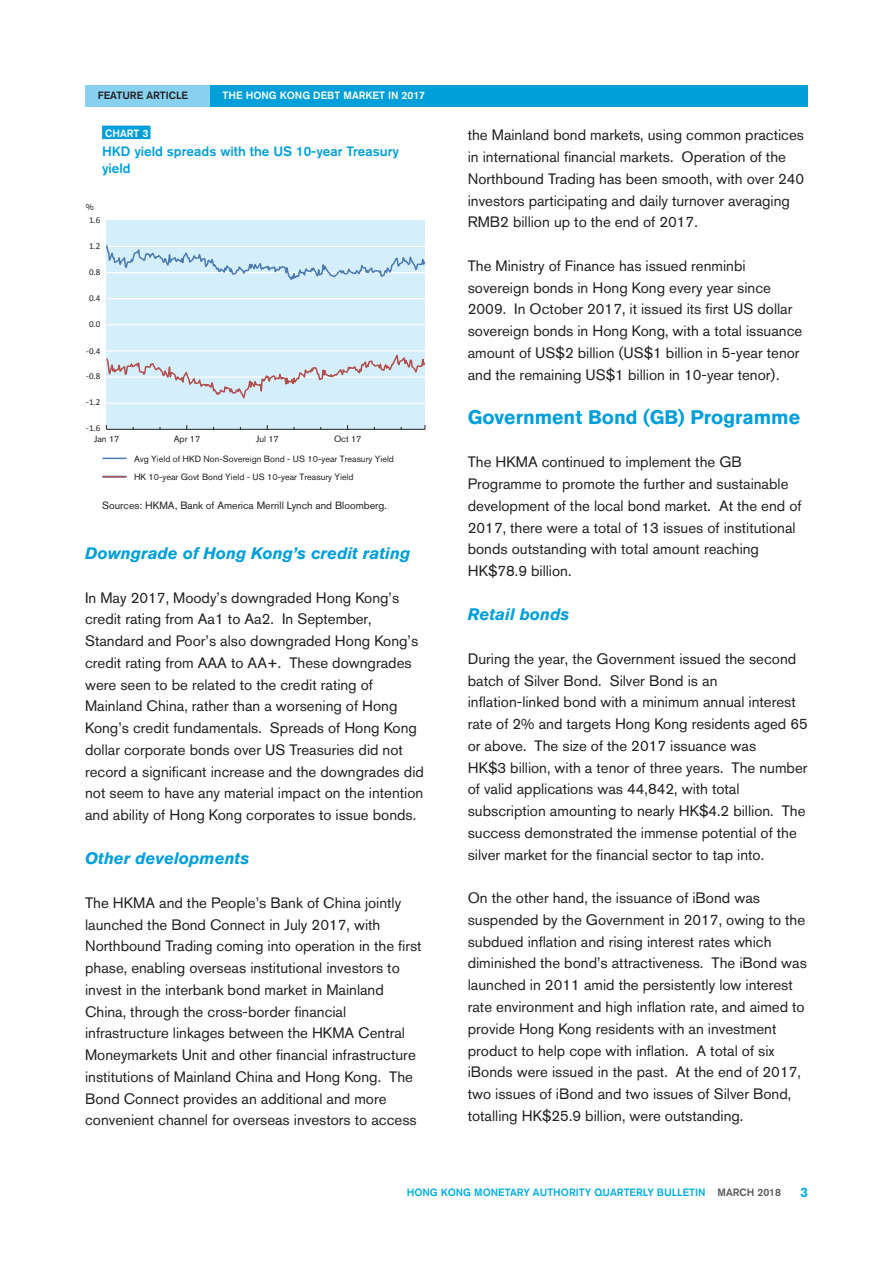
<style>
.page{position:relative;width:893px;height:1263px;background:#fff}
.page>*{position:absolute;margin:0;border:0;box-sizing:border-box;transform-origin:0 0}
.t1{font:700 19.5px "Akzidenz Grotesk BQ";color:#009fda}
.t2{font:italic 700 16.5px "Akzidenz Grotesk BQ";color:#009fda}
.t3{font:15px/21.8px "Akzidenz Grotesk BQ";color:#231f20}
.t4{font:500 13.5px/16.5px "Akzidenz Grotesk BQ";color:#009fda}
.t5{font:700 13.5px "Akzidenz Grotesk BQ";color:#00ade2}
.t6{font:10.5px "Akzidenz Grotesk BQ";color:#231f20}
.t7{font:500 10.5px "Akzidenz Grotesk BQ";color:#00ade2}
.t8{font:500 10.5px "Akzidenz Grotesk BQ";color:#fff}
.t9{font:500 10.5px "Akzidenz Grotesk BQ";color:#231f20}
.t10{font:500 10.5px "Akzidenz Grotesk BQ";color:#57585a}
.t11{font:9px/18.3px "Akzidenz Grotesk BQ";color:#231f20}
.t12{font:9px "Calibri";color:#231f20}
.s1{font-family:"Adobe Ming Std";font-weight:300}
.s2{color:#57585a}
</style>
<div class="page">
<div style="left:85px;top:85px;width:723px;height:21px;background:#009fda"></div>
<div style="left:85px;top:85px;width:125px;height:21px;background:#88d0ef"></div>
<div style="left:102px;top:126px;width:49px;height:13px;background:#009fda"></div>
<div style="left:106px;top:220px;width:319px;height:209px;background:#d4effb"></div>
<svg style="left:103px;top:458px;width:23px;height:1px"></svg>
<svg style="left:103px;top:476px;width:23px;height:1px"></svg>
<hr style="left:106px;top:298px;width:319px;height:1px;background:#fff">
<hr style="left:106px;top:324px;width:319px;height:1px;background:#fff">
<svg style="left:106px;top:245px;width:319px;height:35px"></svg>
<svg style="left:106px;top:350px;width:319px;height:54px"></svg>
<hr style="left:106px;top:429px;width:319px;height:1px;background:#231f20">
<p class="t9" style="left:98px;top:89px;width:92px">FEATURE ARTICLE</p>
<p class="t8" style="left:223px;top:89px;width:99px">THE HONG KONG DEBT</p>
<p class="t8" style="left:343px;top:89px;width:17px">MARKET</p>
<p class="t8" style="left:388px;top:89px;width:39px">IN 2017</p>
<p class="t8" style="left:105px;top:126px;width:45px">CHART 3</p>
<p class="t4" style="left:102px;top:143px;width:298px">HKD YIELD SPREADS WITH THE US 10-YEAR TREASURY<br>YIELD</p>
<p class="t11" style="left:86px;top:198px;width:10px">%</p>
<p class="t12" style="left:89px;top:214px;width:13px">1.6</p>
<p class="t12" style="left:89px;top:240px;width:13px">1.2</p>
<p class="t12" style="left:89px;top:266px;width:13px">0.8</p>
<p class="t12" style="left:89px;top:292px;width:13px">0.4</p>
<p class="t12" style="left:89px;top:318px;width:13px">0.0</p>
<p class="t12" style="left:86px;top:345px;width:16px"><span class="s1">-</span>0.4</p>
<p class="t12" style="left:86px;top:371px;width:16px">-0.8</p>
<p class="t12" style="left:86px;top:397px;width:16px">-1.2</p>
<p class="t12" style="left:86px;top:423px;width:16px">-1.6</p>
<p class="t11" style="left:94px;top:430px;width:27px">Jan 17</p>
<p class="t11" style="left:174px;top:430px;width:28px">Apr 17</p>
<p class="t11" style="left:256px;top:430px;width:24px">Jul 17</p>
<p class="t11" style="left:334px;top:430px;width:29px">Oct 17</p>
<p class="t11" style="left:134px;top:449px;width:261px">Avg Yield of HKD Non-Sovereign Bond - US 10-year Treasury Yield<br>HK 10-year Govt Bond Yield - US 10-year Treasury Yield</p>
<p class="t6" style="left:102px;top:499px;width:286px">Sources: HKMA, Bank of America Merrill Lynch and Bloomberg.</p>
<p class="t2" style="left:85px;top:543px;width:327px">Downgrade of Hong Kong’s credit rating</p>
<p class="t3" style="left:85px;top:586px;width:340px">In May 2017, Moody’s downgraded Hong Kong’s credit rating from Aa1 to Aa2. In September, Standard and Poor’s also downgraded Hong Kong’s credit rating from AAA to AA+. These downgrades were seen to be related to the credit rating of Mainland China, rather than a worsening of Hong Kong’s credit fundamentals. Spreads of Hong Kong dollar corporate bonds over US Treasuries did not record a significant increase and the downgrades did not seem to have any material impact on the intention and ability of Hong Kong corporates to issue bonds.</p>
<p class="t2" style="left:85px;top:849px;width:166px">Other developments</p>
<p class="t3" style="left:85px;top:891px;width:338px">The HKMA and the People’s Bank of China jointly launched the Bond Connect in July 2017, with Northbound Trading coming into operation in the first phase, enabling overseas institutional investors to invest in the interbank bond market in Mainland China, through the cross-border financial infrastructure linkages between the HKMA Central Moneymarkets Unit and other financial infrastructure institutions of Mainland China and Hong Kong. The Bond Connect provides an additional and more convenient channel for overseas investors to access</p>
<p class="t3" style="left:468px;top:124px;width:338px">the Mainland bond markets, using common practices in international financial markets. Operation of the Northbound Trading has been smooth, with over 240 investors participating and daily turnover averaging RMB2 billion up to the end of 2017.</p>
<p class="t3" style="left:468px;top:255px;width:336px">The Ministry of Finance has issued renminbi sovereign bonds in Hong Kong every year since 2009. In October 2017, it issued its first US dollar sovereign bonds in Hong Kong, with a total issuance amount of US$2 billion (US$1 billion in 5-year tenor and the remaining US$1 billion in 10-year tenor).</p>
<h1 class="t1" style="left:468px;top:406px;width:334px">Government Bond (GB) Programme</h1>
<p class="t3" style="left:468px;top:451px;width:335px">The HKMA continued to implement the GB Programme to promote the further and sustainable development of the local bond market. At the end of 2017, there were a total of 13 issues of institutional bonds outstanding with total amount reaching HK$78.9 billion.</p>
<p class="t2" style="left:468px;top:605px;width:103px">Retail bonds</p>
<p class="t3" style="left:468px;top:648px;width:342px">During the year, the Government issued the second batch of Silver Bond. Silver Bond is an inflation-linked bond with a minimum annual interest rate of 2% and targets Hong Kong residents aged 65 or above. The size of the 2017 issuance was<br>HK$3 billion, with a tenor of three years. The number of valid applications was 44,842, with total subscription amounting to nearly HK$4.2 billion. The success demonstrated the immense potential of the silver market for the financial sector to tap into.</p>
<p class="t3" style="left:468px;top:887px;width:341px">On the other hand, the issuance of iBond was suspended by the Government in 2017, owing to the subdued inflation and rising interest rates which diminished the bond’s attractiveness. The iBond was launched in 2011 amid the persistently low interest rate environment and high inflation rate, and aimed to provide Hong Kong residents with an investment product to help cope with inflation. A total of six iBonds were issued in the past. At the end of 2017, two issues of iBond and two issues of Silver Bond, totalling HK$25.9 billion, were outstanding.</p>
<p class="t7" style="left:407px;top:1185px;width:99px">HONG KONG MONETAR</p>
<p class="t7" style="left:523px;top:1185px;width:18px">Y AUTH</p>
<p class="t7" style="left:561px;top:1185px;width:49px">ORITY QUARTERL</p>
<p class="t7" style="left:647px;top:1185px;width:24px">Y BULLETI</p>
<p class="t7" style="left:698px;top:1185px;width:15px">N <span class="s2">M</span></p>
<p class="t10" style="left:726px;top:1185px;width:57px">ARCH 2018</p>
<p class="t5" style="left:800px;top:1184px;width:9px">3</p>
</div>
